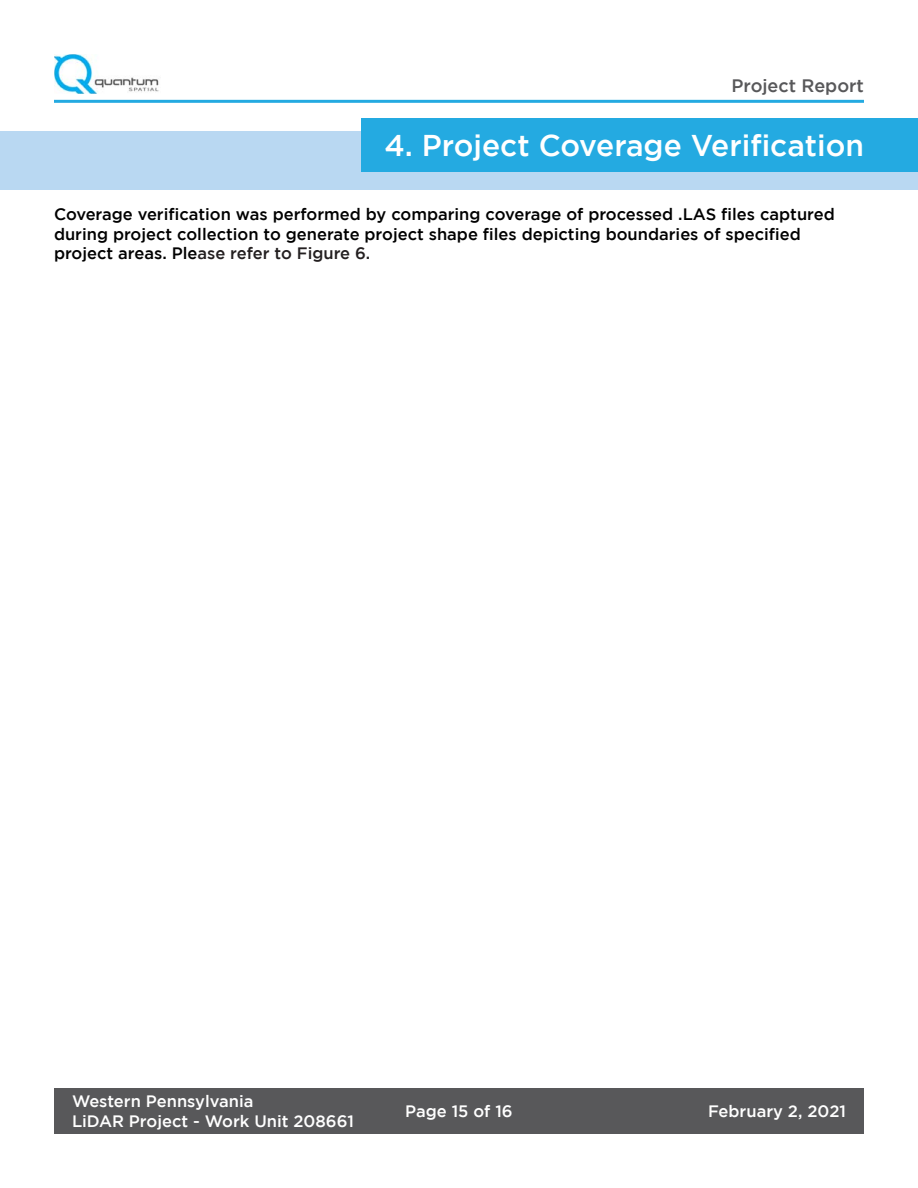
<style>
.page{position:relative;width:918px;height:1188px;background:#fff}
.page>*{position:absolute;margin:0;border:0;box-sizing:border-box;transform-origin:0 0}
.Header_lv_1{font:500 30px "Gotham";color:#fff}
.t1{font:500 18px "Gotham";color:#58585a}
.Body_text_lv_1{font:500 16.5px/19.8px "Gotham";color:#000}
.t2{font:500 16.5px/19.8px "Gotham";color:#fff}
.s1{color:#231f20}
</style>
<div class="page">
<div style="left:54px;top:1088px;width:810px;height:46px;background:#58585a"></div>
<img style="left:54px;top:54px;width:105px;height:40px">
<hr style="left:54px;top:100px;width:810px;height:3px;background:#24aae1">
<div style="left:0;top:131px;width:918px;height:59px;background:#b9d8f2"></div>
<div style="left:362px;top:118px;width:556px;height:54px;background:#24aae1"></div>
<p class="t1" style="left:732px;top:76px;width:134px">Project Report</p>
<p class="Header_lv_1" style="left:384px;top:128px;width:481px">4. Project Coverage Verification</p>
<p class="Body_text_lv_1" style="left:54px;top:204px;width:782px">Coverage verification was performed by comparing coverage of processed .LAS files captured during project collection to generate project shape files depicting boundaries of specified project areas. Ple<span class="s1">ase refer to Figure 6.</span></p>
<p class="t2" style="left:72px;top:1091px;width:283px">Western Pennsylvania<br>LiDAR Project - Work Unit 208661</p>
<p class="t2" style="left:405px;top:1101px;width:109px">Page 15 of 16</p>
<p class="t2" style="left:708px;top:1101px;width:139px">February 2, 2021</p>
</div>
